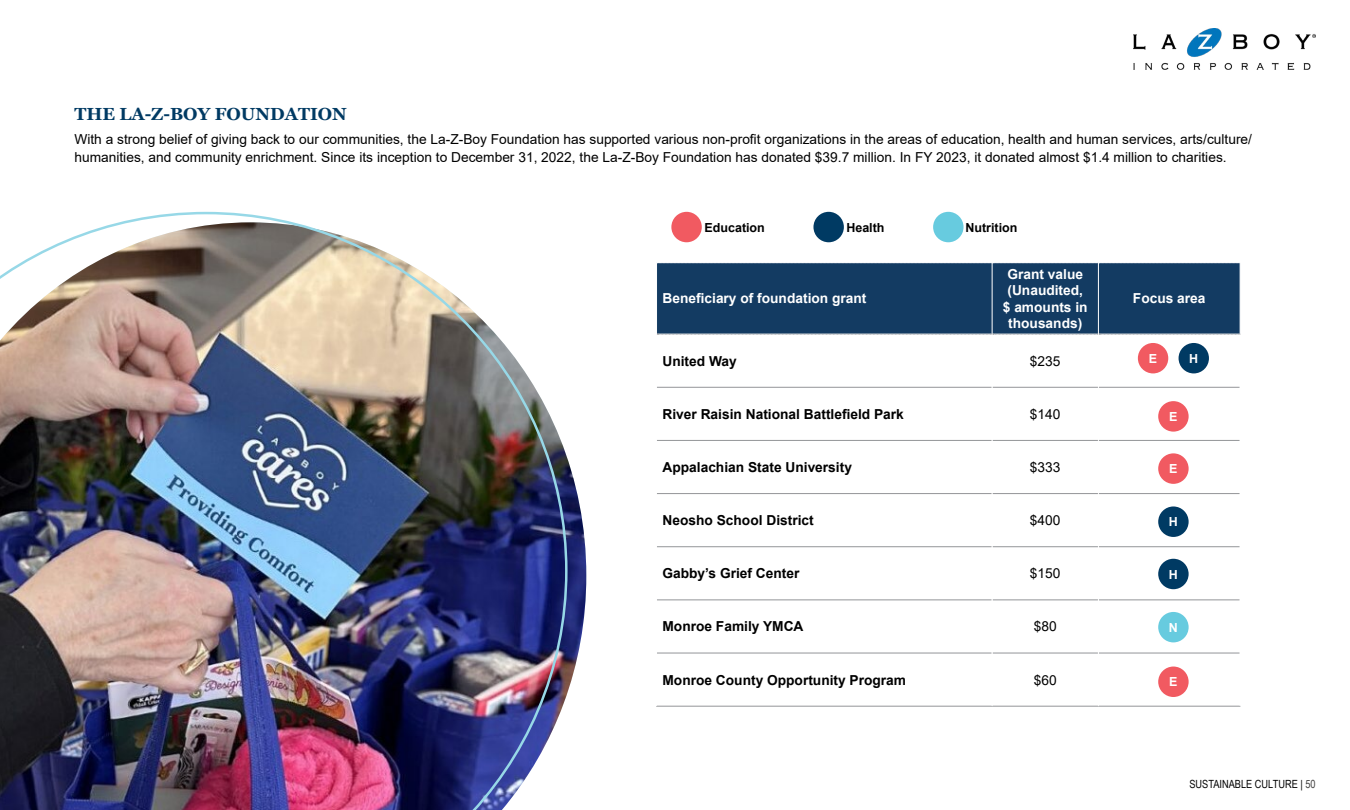
<style>
.page{position:relative;width:1350px;height:810px;background:#fff}
.page>*{position:absolute;margin:0;border:0;box-sizing:border-box;transform-origin:0 0}
.t1{font:700 17.5px "Georgia";color:#003a63}
.t2{font:13.75px/17.5px "Arial";color:#000}
.t3{font:700 13.75px "Arial";color:#000}
.t4{font:700 13.75px/16.5px "Arial";color:#fff;text-align:center}
.t5{font:700 12.5px "Arial";color:#000}
.t6{font:700 12.5px "Arial";color:#fff}
.t7{font:11.25px "Arial Narrow";color:#000}
.s1{color:#434242}
</style>
<div class="page">
<img style="left:1134px;top:28px;width:182px;height:41px">
<img style="left:568px;top:460px;width:18px;height:231px">
<hr style="left:657px;top:387px;width:335px;height:1px;background:#939598">
<hr style="left:992px;top:387px;width:106px;height:1px;background:#939598">
<hr style="left:1099px;top:387px;width:141px;height:1px;background:#939598">
<hr style="left:657px;top:440px;width:335px;height:1px;background:#939598">
<hr style="left:992px;top:440px;width:106px;height:1px;background:#939598">
<hr style="left:1099px;top:440px;width:141px;height:1px;background:#939598">
<hr style="left:657px;top:493px;width:335px;height:1px;background:#939598">
<hr style="left:992px;top:493px;width:106px;height:1px;background:#939598">
<hr style="left:1099px;top:493px;width:141px;height:1px;background:#939598">
<hr style="left:657px;top:546px;width:335px;height:1px;background:#939598">
<hr style="left:992px;top:546px;width:106px;height:1px;background:#939598">
<hr style="left:1099px;top:546px;width:141px;height:1px;background:#939598">
<hr style="left:657px;top:600px;width:335px;height:1px;background:#939598">
<hr style="left:992px;top:600px;width:106px;height:1px;background:#939598">
<hr style="left:1099px;top:600px;width:141px;height:1px;background:#939598">
<hr style="left:657px;top:653px;width:335px;height:1px;background:#939598">
<hr style="left:992px;top:653px;width:106px;height:1px;background:#939598">
<hr style="left:1099px;top:653px;width:141px;height:1px;background:#939598">
<hr style="left:656px;top:706px;width:336px;height:1px;background:#939598">
<hr style="left:992px;top:706px;width:106px;height:1px;background:#939598">
<hr style="left:1098px;top:706px;width:142px;height:1px;background:#939598">
<hr style="left:992px;top:387px;width:1px;height:53px;background:#fff">
<hr style="left:992px;top:440px;width:1px;height:54px;background:#fff">
<hr style="left:992px;top:494px;width:1px;height:53px;background:#fff">
<hr style="left:992px;top:600px;width:1px;height:53px;background:#fff">
<hr style="left:992px;top:653px;width:1px;height:53px;background:#fff">
<div style="left:657px;top:262px;width:584px;height:73px;background:#133b62"></div>
<div style="left:671px;top:212px;width:31px;height:30px;background:#f15a61;border-radius:50%"></div>
<div style="left:813px;top:212px;width:31px;height:30px;background:#003a63;border-radius:50%"></div>
<div style="left:933px;top:212px;width:31px;height:30px;background:#67cbdf;border-radius:50%"></div>
<div style="left:1158px;top:401px;width:31px;height:31px;background:#f15a61;border-radius:50%"></div>
<div style="left:1158px;top:667px;width:31px;height:30px;background:#f15a61;border-radius:50%"></div>
<div style="left:1158px;top:453px;width:31px;height:31px;background:#f15a61;border-radius:50%"></div>
<div style="left:1138px;top:343px;width:30px;height:30px;background:#f15a61;border-radius:50%"></div>
<div style="left:1179px;top:343px;width:30px;height:30px;background:#003a63;border-radius:50%"></div>
<div style="left:1158px;top:559px;width:31px;height:30px;background:#003a63;border-radius:50%"></div>
<div style="left:1158px;top:506px;width:31px;height:31px;background:#003a63;border-radius:50%"></div>
<div style="left:1158px;top:612px;width:31px;height:30px;background:#67cbdf;border-radius:50%"></div>
<img style="left:0;top:212px;width:568px;height:598px">
<p class="t1" style="left:74px;top:102px;width:274px">THE LA-Z-BOY FOUNDATION</p>
<p class="t2" style="left:74px;top:130px;width:1179px">With a strong belief of giving back to our communities, the La-Z-Boy Foundation has supported various non-profit organizations in the areas of education, health and human services, arts/culture/ humanities, and community enrichment. Since its inception to December 31, 2022, the La-Z-Boy Foundation has donated $39.7 million. In FY 2023, it donated almost $1.4 million to charities.</p>
<p class="t5" style="left:705px;top:218px;width:62px">Education</p>
<p class="t5" style="left:846px;top:218px;width:40px">Health</p>
<p class="t5" style="left:965px;top:218px;width:54px">Nutrition</p>
<p class="t4" style="left:663px;top:290px;width:205px">Beneficiary of foundation grant</p>
<p class="t4" style="left:1003px;top:266px;width:86px">Grant value (Unaudited, $ amounts in thousands)</p>
<p class="t4" style="left:1133px;top:290px;width:74px">Focus area</p>
<p class="t3" style="left:663px;top:351px;width:76px">United Way</p>
<p class="t2" style="left:1030px;top:352px;width:32px">$235</p>
<p class="t6" style="left:1149px;top:350px;width:10px">E</p>
<p class="t6" style="left:1189px;top:350px;width:11px">H</p>
<p class="t3" style="left:663px;top:404px;width:243px">River Raisin National Battlefield Park</p>
<p class="t2" style="left:1030px;top:405px;width:32px">$140</p>
<p class="t6" style="left:1169px;top:408px;width:10px">E</p>
<p class="t3" style="left:663px;top:457px;width:191px">Appalachian State University</p>
<p class="t2" style="left:1030px;top:458px;width:32px">$333</p>
<p class="t6" style="left:1169px;top:460px;width:10px">E</p>
<p class="t3" style="left:663px;top:511px;width:153px">Neosho School District</p>
<p class="t2" style="left:1030px;top:511px;width:32px">$400</p>
<p class="t6" style="left:1169px;top:513px;width:11px">H</p>
<p class="t3" style="left:663px;top:564px;width:139px">Gabby’s Grief Center</p>
<p class="t2" style="left:1030px;top:565px;width:32px">$150</p>
<p class="t6" style="left:1169px;top:565px;width:11px">H</p>
<p class="t3" style="left:663px;top:617px;width:143px">Monroe Family YMCA</p>
<p class="t2" style="left:1034px;top:618px;width:24px">$80</p>
<p class="t6" style="left:1169px;top:619px;width:11px">N</p>
<p class="t3" style="left:663px;top:670px;width:245px">Monroe County Opportunity Program</p>
<p class="t2" style="left:1034px;top:671px;width:24px">$60</p>
<p class="t6" style="left:1169px;top:673px;width:10px">E</p>
<p class="t7" style="left:1189px;top:776px;width:128px">SUSTAINABLE CULTURE | <span class="s1">50</span></p>
</div>
